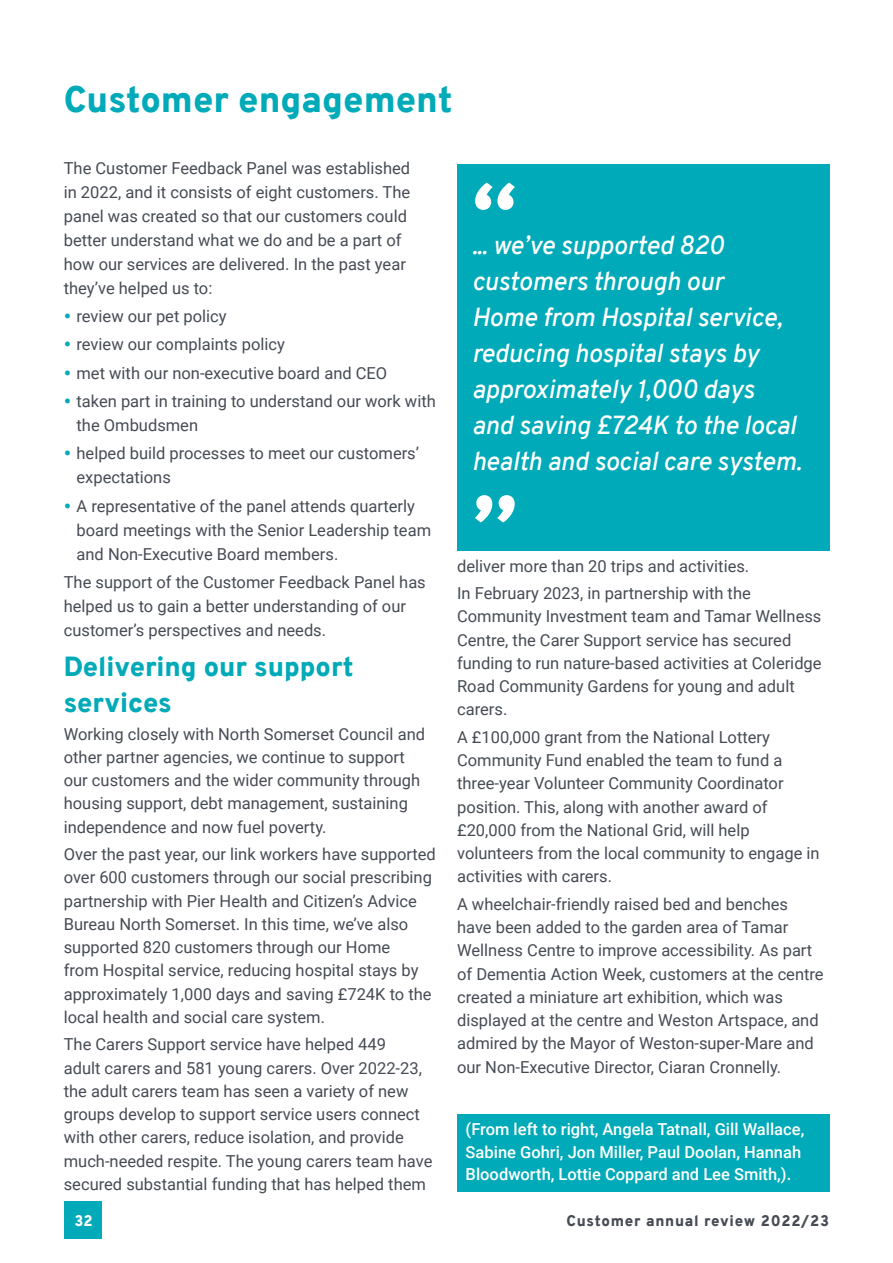
<style>
.page{position:relative;width:893px;height:1263px;background:#fff}
.page>*{position:absolute;margin:0;border:0;box-sizing:border-box;transform-origin:0 0}
.quote_marks{font:900 90px "Overpass";color:#fff}
.Title1{font:900 36px "Overpass";color:#00aab8}
.title2{font:900 27px/36px "Overpass";color:#00aab8}
.quote{font:italic 600 25.5px/36px "Overpass";color:#fff}
.body{font:16.5px/23.2px "Roboto";color:#464b54}
.White_body{font:500 16.5px/22.5px "Roboto";color:#fff}
.t1{font:900 15px "Overpass";letter-spacing:.05em;color:#464b54}
.t2{font:900 15px "Overpass";color:#fff}
</style>
<div class="page">
<div style="left:457px;top:164px;width:372px;height:387px;background:#00aab8"></div>
<div style="left:457px;top:1114px;width:372px;height:77px;background:#00aab8"></div>
<div style="left:65px;top:1201px;width:37px;height:37px;background:#00aab8"></div>
<p class="Title1" style="left:64px;top:74px;width:390px">Customer engagement</p>
<p class="body" style="left:64px;top:155px;width:348px;line-height:24px">The Customer Feedback Panel was established in 2022, and it consists of eight customers. The panel was created so that our customers could better understand what we do and be a part of how our services are delivered. In the past year they’ve helped us to:</p>
<p class="body" style="left:77px;top:304px;width:152px">review our pet policy</p>
<p class="body" style="left:77px;top:332px;width:210px">review our complaints policy</p>
<p class="body" style="left:77px;top:361px;width:312px">met with our non-executive board and CEO</p>
<p class="body" style="left:77px;top:388px;width:361px;line-height:24px">taken part in training to understand our work with the Ombudsmen</p>
<p class="body" style="left:77px;top:441px;width:344px;line-height:24px">helped build processes to meet our customers’ expectations</p>
<p class="body" style="left:77px;top:493px;width:356px;line-height:24px">A representative of the panel attends quarterly board meetings with the Senior Leadership team and Non-Executive Board members.</p>
<p class="body" style="left:64px;top:569px;width:364px;line-height:24px">The support of the Customer Feedback Panel has helped us to gain a better understanding of our customer’s perspectives and needs.</p>
<p class="title2" style="left:64px;top:649px;width:291px">Delivering our support services</p>
<p class="body" style="left:64px;top:721px;width:363px">Working closely with North Somerset Council and other partner agencies, we continue to support our customers and the wider community through housing support, debt management, sustaining independence and now fuel poverty.</p>
<p class="body" style="left:64px;top:842px;width:374px">Over the past year, our link workers have supported over 600 customers through our social prescribing partnership with Pier Health and Citizen’s Advice Bureau North Somerset. In this time, we’ve also supported 820 customers through our Home<br>from Hospital service, reducing hospital stays by approximately 1,000 days and saving £724K to the local health and social care system.</p>
<p class="body" style="left:64px;top:1032px;width:370px">The Carers Support service have helped 449<br>adult carers and 581 young carers. Over 2022-23, the adult carers team has seen a variety of new groups develop to support service users connect with other carers, reduce isolation, and provide much-needed respite. The young carers team have secured substantial funding that has helped them</p>
<p class="quote_marks" style="left:472px;top:151px;width:47px">“</p>
<p class="quote" style="left:472px;top:228px;width:331px">... we’ve supported 820 customers through our<br>Home from Hospital service, reducing hospital stays by approximately 1,000 days and saving £724K to the local health and social care system.</p>
<p class="quote_marks" style="left:472px;top:464px;width:47px">”</p>
<p class="body" style="left:457px;top:553px;width:294px">deliver more than 20 trips and activities.</p>
<p class="body" style="left:457px;top:581px;width:366px">In February 2023, in partnership with the Community Investment team and Tamar Wellness Centre, the Carer Support service has secured funding to run nature-based activities at Coleridge Road Community Gardens for young and adult carers.</p>
<p class="body" style="left:457px;top:725px;width:364px">A £100,000 grant from the National Lottery Community Fund enabled the team to fund a three-year Volunteer Community Coordinator position. This, along with another award of £20,000 from the National Grid, will help volunteers from the local community to engage in activities with carers.</p>
<p class="body" style="left:457px;top:892px;width:368px">A wheelchair-friendly raised bed and benches have been added to the garden area of Tamar Wellness Centre to improve accessibility. As part of Dementia Action Week, customers at the centre created a miniature art exhibition, which was displayed at the centre and Weston Artspace, and admired by the Mayor of Weston-super-Mare and our Non-Executive Director, Ciaran Cronnelly.</p>
<p class="White_body" style="left:466px;top:1117px;width:340px">(From left to right, Angela Tatnall, Gill Wallace,<br>Sabine Gohri, Jon Miller, Paul Doolan, Hannah<br>Bloodworth, Lottie Coppard and Lee Smith,).</p>
<p class="t2" style="left:74px;top:1209px;width:20px">32</p>
<p class="t1" style="left:566px;top:1209px;width:264px">Customer annual review 2022/23</p>
</div>
